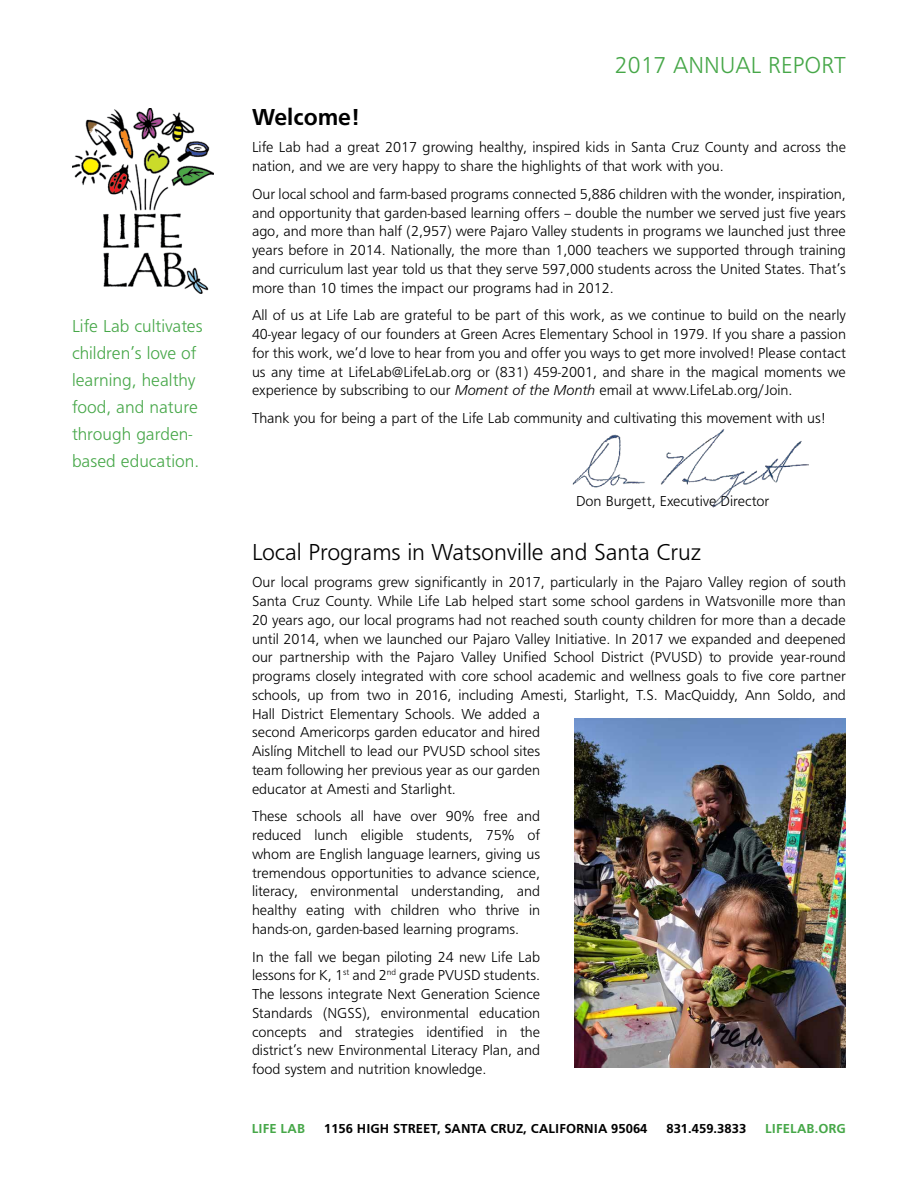
<style>
.page{position:relative;width:918px;height:1188px;background:#fff}
.page>*{position:absolute;margin:0;border:0;box-sizing:border-box;transform-origin:0 0}
.t1{font:24px "Frugal Sans Light DTC";letter-spacing:-.005em;color:#000}
.t2{font:24px "Frugal Sans Light DTC";color:#46a748}
.t3{font:24px "Frugal Sans Bold DTC";letter-spacing:-.005em;color:#000}
.t4{font:18px/27px "Frugal Sans Light DTC";color:#46a748}
.t5{font:15px/18.8px "Frugal Sans Light DTC";letter-spacing:-.005em;color:#000;text-align:justify}
.t6{font:13.5px "Frugal Sans Bold DTC";color:#000}
.t7{font:13.5px "Frugal Sans Bold DTC";color:#46a748}
.s1{font-family:"Frugal Sans Light Italic DTC"}
</style>
<div class="page">
<img style="left:575px;top:719px;width:271px;height:348px">
<img style="left:72px;top:108px;width:142px;height:186px">
<img style="left:572px;top:429px;width:237px;height:79px">
<p class="t4" style="left:72px;top:313px;width:132px">Life Lab cultivates children’s love of learning, healthy food, and nature through garden&shy;based education.</p>
<h1 class="t2" style="left:615px;top:51px;width:233px">2017 ANNUAL REPORT</h1>
<h1 class="t3" style="left:252px;top:103px;width:109px">Welcome!</h1>
<p class="t5" style="left:252px;top:138px;width:596px">Life Lab had a great 2017 growing healthy, inspired kids in Santa Cruz County and across the nation, and we are very happy to share the highlights of that work with you.</p>
<p class="t5" style="left:252px;top:184px;width:596px">Our local school and farm-based programs connected 5,886 children with the wonder, inspiration, and opportunity that garden-based learning offers – double the number we served just five years ago, and more than half (2,957) were Pajaro Valley students in programs we launched just three years before in 2014. Nationally, the more than 1,000 teachers we supported through training and curriculum last year told us that they serve 597,000 students across the United States. That’s more than 10 times the impact our programs had in 2012.</p>
<p class="t5" style="left:252px;top:306px;width:596px">All of us at Life Lab are grateful to be part of this work, as we continue to build on the nearly 40-year legacy of our founders at Green Acres Elementary School in 1979. If you share a passion for this work, we’d love to hear from you and offer you ways to get more involved! Please contact us any time at LifeLab@LifeLab.org or (831) 459-2001, and share in the magical moments we experience by subscribing to our <span class="s1">Moment of the Month</span> email at www.LifeLab.org/Join.</p>
<p class="t5" style="left:252px;top:409px;width:576px">Thank you for being a part of the Life Lab community and cultivating this movement with us!</p>
<p class="t5" style="left:576px;top:492px;width:195px">Don Burgett, Executive Director</p>
<h1 class="t1" style="left:252px;top:538px;width:451px">Local Programs in Watsonville and Santa Cruz</h1>
<p class="t5" style="left:252px;top:573px;width:596px;text-align:left">Our local programs grew significantly in 2017, particularly in the Pajaro Valley region of south Santa Cruz County. While Life Lab helped start some school gardens in Watsvonille more than 20 years ago, our local programs had not reached south county children for more than a decade until 2014, when we launched our Pajaro Valley Initiative. In 2017 we expanded and deepened our partnership with the Pajaro Valley Unified School District (PVUSD) to provide year-round programs closely integrated with core school academic and wellness goals to five core partner schools, up from two in 2016, including Amesti, Starlight, T.S. MacQuiddy, Ann Soldo, and Hall District Elementary Schools. We added a<br>second Americorps garden educator and hired<br>Aislíng Mitchell to lead our PVUSD school sites<br>team following her previous year as our garden<br>educator at Amesti and Starlight.</p>
<p class="t5" style="left:252px;top:807px;width:290px">These schools all have over 90% free and reduced lunch eligible students, 75% of whom are English language learners, giving us tremendous opportunities to advance science, literacy, environmental understanding, and healthy eating with children who thrive in hands-on, garden-based learning programs.</p>
<p class="t5" style="left:252px;top:947px;width:290px">In the fall we began piloting 24 new Life Lab lessons for K, 1<sup>st</sup> and 2<sup>nd</sup> grade PVUSD students.<br>The lessons integrate Next Generation Science Standards (NGSS), environmental education concepts and strategies identified in the district’s new Environmental Literacy Plan, and food system and nutrition knowledge.</p>
<p class="t7" style="left:252px;top:1120px;width:55px">LIFE LAB</p>
<p class="t6" style="left:324px;top:1120px;width:325px">1156 HIGH STREET, SANTA CRUZ, CALIFORNIA 95064</p>
<p class="t6" style="left:666px;top:1120px;width:81px">831.459.3833</p>
<p class="t7" style="left:765px;top:1120px;width:82px">LIFELAB.ORG</p>
</div>
